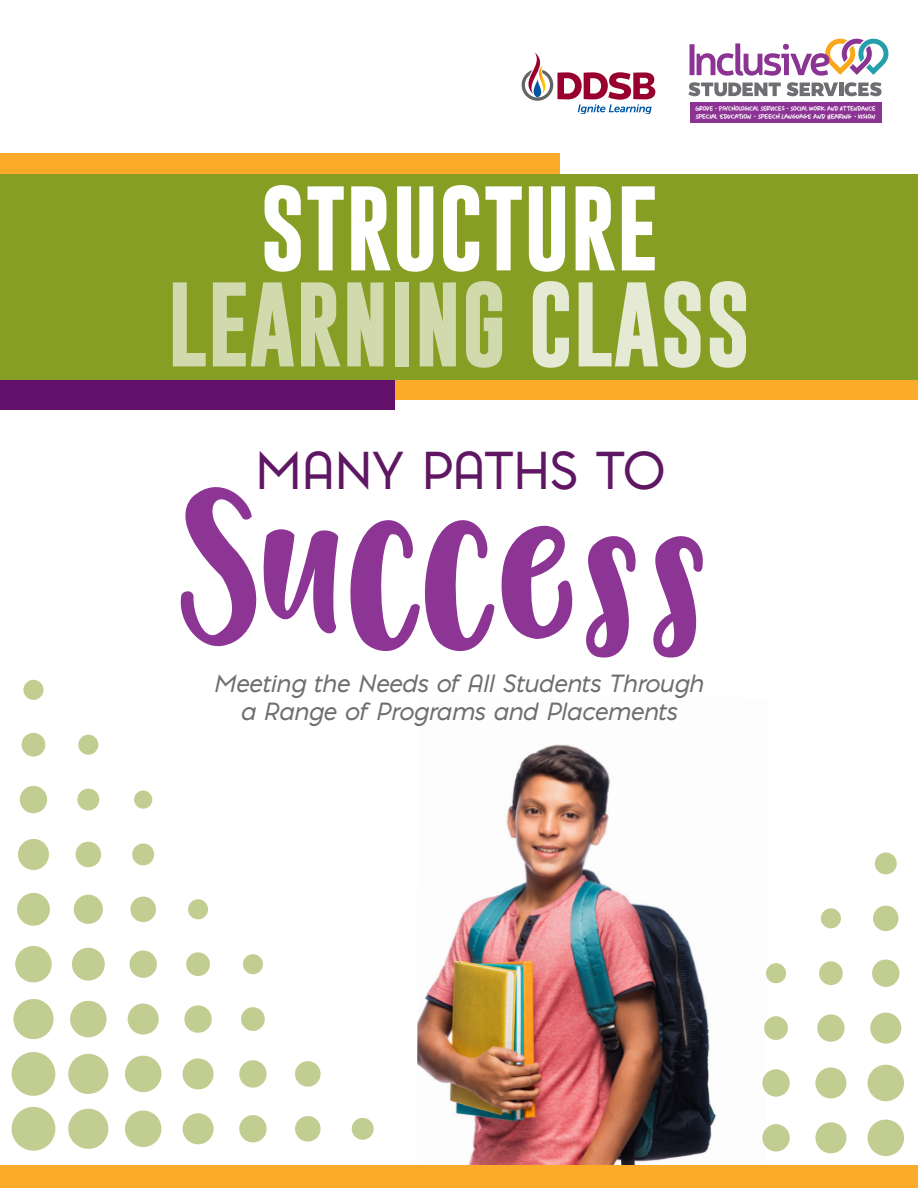
<style>
.page{position:relative;width:918px;height:1188px;background:#fff}
.page>*{position:absolute;margin:0;border:0;box-sizing:border-box;transform-origin:0 0}
.t1{font:163.5px "Camica";color:#8c3594}
.t2{font:700 85.95px/96px "Gobold";color:#fff;text-align:center}
.H1B{font:49.65px "Pontiac";letter-spacing:-.02em;color:#5f1663}
.Body_Copy{font:italic 23.25px/27.5px "Pontiac";color:#6d6e71;text-align:center}
.t3{font:7.2px/8.1px "DK More Or Less";letter-spacing:-.035em;color:#fff}
.s1{color:#d1d9ad}
.s2{color:#e6ead4}
.s3{font-size:136.95px}
</style>
<div class="page">
<img style="left:417px;top:744px;width:350px;height:422px">
<div style="left:0;top:154px;width:560px;height:20px;background:#fbaa29"></div>
<div style="left:367px;top:380px;width:551px;height:20px;background:#fbaa29"></div>
<div style="left:0;top:380px;width:394px;height:30px;background:#64116b"></div>
<div style="left:0;top:174px;width:918px;height:206px;background:#869e23"></div>
<svg style="left:522px;top:52px;width:133px;height:62px"></svg>
<div style="left:690px;top:102px;width:192px;height:20px;background:#8c3493"></div>
<div style="left:690px;top:44px;width:5px;height:31px;background:#8c3493"></div>
<svg style="left:697px;top:39px;width:191px;height:37px"></svg>
<svg style="left:688px;top:82px;width:93px;height:14px"></svg>
<svg style="left:787px;top:82px;width:51px;height:14px"></svg>
<hr style="left:839px;top:83px;width:4px;height:13px;background:#6d6e71">
<svg style="left:845px;top:82px;width:37px;height:14px"></svg>
<div style="left:0;top:1166px;width:918px;height:22px;background:#fbaa29"></div>
<div style="left:352px;top:1118px;width:22px;height:22px;background:#c2cd92;border-radius:50%"></div>
<svg style="left:295px;top:1116px;width:26px;height:26px"></svg>
<div style="left:295px;top:1061px;width:26px;height:26px;background:#c2cd92;border-radius:50%"></div>
<div style="left:239px;top:1115px;width:28px;height:27px;background:#c2cd92;border-radius:50%"></div>
<div style="left:239px;top:1060px;width:28px;height:28px;background:#c2cd92;border-radius:50%"></div>
<div style="left:241px;top:1007px;width:24px;height:24px;background:#c2cd92;border-radius:50%"></div>
<div style="left:243px;top:954px;width:20px;height:20px;background:#c2cd92;border-radius:50%"></div>
<div style="left:183px;top:1113px;width:31px;height:31px;background:#c2cd92;border-radius:50%"></div>
<div style="left:183px;top:1058px;width:31px;height:31px;background:#c2cd92;border-radius:50%"></div>
<div style="left:184px;top:1005px;width:28px;height:28px;background:#c2cd92;border-radius:50%"></div>
<div style="left:186px;top:952px;width:24px;height:24px;background:#c2cd92;border-radius:50%"></div>
<div style="left:188px;top:899px;width:20px;height:20px;background:#c2cd92;border-radius:50%"></div>
<div style="left:125px;top:1111px;width:36px;height:36px;background:#c2cd92;border-radius:50%"></div>
<div style="left:125px;top:1056px;width:36px;height:36px;background:#c2cd92;border-radius:50%"></div>
<div style="left:128px;top:1004px;width:31px;height:31px;background:#c2cd92;border-radius:50%"></div>
<div style="left:130px;top:950px;width:27px;height:28px;background:#c2cd92;border-radius:50%"></div>
<div style="left:130px;top:897px;width:26px;height:25px;background:#c2cd92;border-radius:50%"></div>
<div style="left:132px;top:843px;width:22px;height:22px;background:#c2cd92;border-radius:50%"></div>
<svg style="left:134px;top:790px;width:18px;height:19px"></svg>
<div style="left:68px;top:1109px;width:40px;height:40px;background:#c2cd92;border-radius:50%"></div>
<div style="left:68px;top:1054px;width:40px;height:40px;background:#c2cd92;border-radius:50%"></div>
<div style="left:70px;top:1001px;width:37px;height:36px;background:#c2cd92;border-radius:50%"></div>
<div style="left:72px;top:948px;width:33px;height:33px;background:#c2cd92;border-radius:50%"></div>
<div style="left:74px;top:895px;width:29px;height:29px;background:#c2cd92;border-radius:50%"></div>
<div style="left:76px;top:842px;width:25px;height:25px;background:#c2cd92;border-radius:50%"></div>
<div style="left:77px;top:789px;width:22px;height:22px;background:#c2cd92;border-radius:50%"></div>
<div style="left:78px;top:735px;width:20px;height:20px;background:#c2cd92;border-radius:50%"></div>
<div style="left:12px;top:1107px;width:43px;height:44px;background:#c2cd92;border-radius:50%"></div>
<div style="left:12px;top:1052px;width:43px;height:44px;background:#c2cd92;border-radius:50%"></div>
<div style="left:13px;top:999px;width:41px;height:40px;background:#c2cd92;border-radius:50%"></div>
<div style="left:15px;top:946px;width:37px;height:36px;background:#c2cd92;border-radius:50%"></div>
<div style="left:17px;top:893px;width:33px;height:33px;background:#c2cd92;border-radius:50%"></div>
<div style="left:18px;top:839px;width:31px;height:31px;background:#c2cd92;border-radius:50%"></div>
<div style="left:20px;top:786px;width:27px;height:27px;background:#c2cd92;border-radius:50%"></div>
<div style="left:22px;top:733px;width:23px;height:24px;background:#c2cd92;border-radius:50%"></div>
<div style="left:23px;top:680px;width:21px;height:20px;background:#c2cd92;border-radius:50%"></div>
<div style="left:762px;top:1124px;width:28px;height:28px;background:#c2cd92;border-radius:50%"></div>
<div style="left:762px;top:1069px;width:28px;height:28px;background:#c2cd92;border-radius:50%"></div>
<div style="left:764px;top:1016px;width:24px;height:24px;background:#c2cd92;border-radius:50%"></div>
<div style="left:766px;top:963px;width:20px;height:20px;background:#c2cd92;border-radius:50%"></div>
<div style="left:815px;top:1122px;width:31px;height:31px;background:#c2cd92;border-radius:50%"></div>
<div style="left:815px;top:1067px;width:31px;height:31px;background:#c2cd92;border-radius:50%"></div>
<div style="left:817px;top:1014px;width:28px;height:28px;background:#c2cd92;border-radius:50%"></div>
<div style="left:819px;top:961px;width:24px;height:24px;background:#c2cd92;border-radius:50%"></div>
<div style="left:821px;top:908px;width:20px;height:20px;background:#c2cd92;border-radius:50%"></div>
<div style="left:868px;top:1120px;width:36px;height:36px;background:#c2cd92;border-radius:50%"></div>
<div style="left:868px;top:1065px;width:36px;height:36px;background:#c2cd92;border-radius:50%"></div>
<div style="left:870px;top:1013px;width:31px;height:31px;background:#c2cd92;border-radius:50%"></div>
<div style="left:872px;top:960px;width:27px;height:27px;background:#c2cd92;border-radius:50%"></div>
<div style="left:873px;top:906px;width:26px;height:25px;background:#c2cd92;border-radius:50%"></div>
<div style="left:875px;top:853px;width:22px;height:21px;background:#c2cd92;border-radius:50%"></div>
<p class="t3" style="left:695px;top:104px;width:182px">GROVE <sup>.</sup> PSYCHOLOGICAL SERVICES <sup>.</sup> SOCIAL WORK AND ATTENDANCE<br>SPECIAL EDUCATION <sup>.</sup> SPEECH LANGUAGE AND HEARING <sup>.</sup> VISION</p>
<h1 class="t2" style="left:167px;top:181px;width:585px">STRUCTURE<br><span class="s1">LEARNING</span> <span class="s2">CLASS</span></h1>
<h1 class="H1B" style="left:255px;top:435px;width:412px">MANY PATHS TO</h1>
<h1 class="t1" style="left:181px;top:454px;width:536px">SUCCE<span class="s3">SS</span></h1>
<p class="Body_Copy" style="left:214px;top:669px;width:491px">Meeting the Needs of All Students Through a Range of Programs and Placements</p>
</div>
